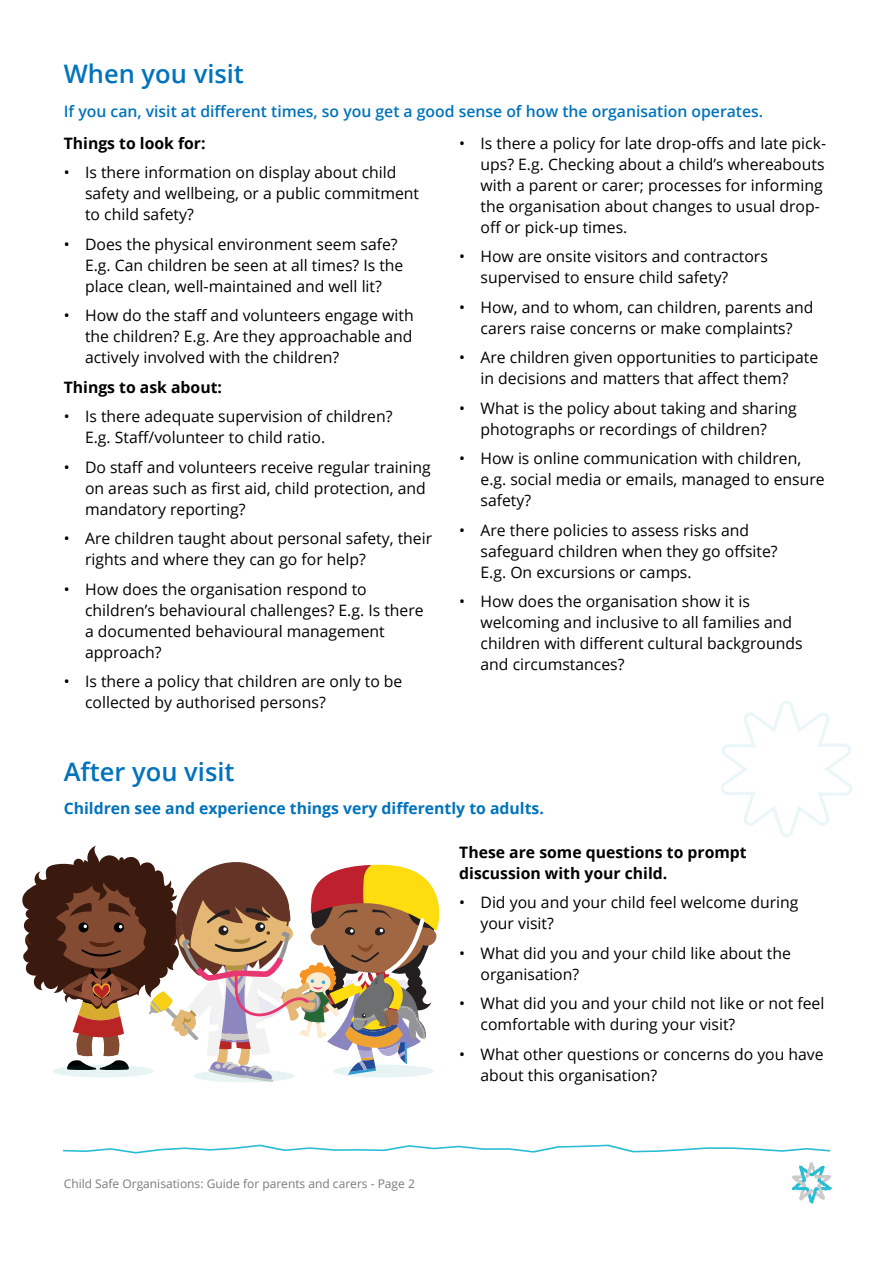
<style>
.page{position:relative;width:893px;height:1263px;background:#fff}
.page>*{position:absolute;margin:0;border:0;box-sizing:border-box;transform-origin:0 0}
.Subtitle{font:600 25.5px "Open Sans";color:#0073bc}
.t1{font:15.75px/21px "Open Sans";color:#000}
.t2{font:700 15.75px/21px "Open Sans";color:#000}
.Normal_-_span_2_colu{font:600 15.75px "Open Sans";color:#0073bc}
.Normal_-_span_2_colu-2{font:700 15.75px "Open Sans";color:#0073bc}
.Footer_details{font:12px "Open Sans";color:#7b7a80}
</style>
<div class="page">
<svg style="left:721px;top:701px;width:131px;height:136px"></svg>
<svg style="left:64px;top:1144px;width:765px;height:10px"></svg>
<svg style="left:792px;top:1162px;width:40px;height:41px"></svg>
<svg style="left:22px;top:846px;width:417px;height:236px"></svg>
<svg style="left:53px;top:1064px;width:101px;height:13px"></svg>
<svg style="left:333px;top:1064px;width:101px;height:13px"></svg>
<svg style="left:193px;top:1069px;width:102px;height:13px"></svg>
<p class="Subtitle" style="left:64px;top:57px;width:182px">When you visit</p>
<p class="Normal_-_span_2_colu" style="left:64px;top:101px;width:701px">If you can, visit at different times, so you get a good sense of how the organisation operates.</p>
<p class="t2" style="left:64px;top:132px;width:143px">Things to look for:</p>
<p class="t1" style="left:85px;top:161px;width:335px;text-indent:-21px">• Is there information on display about child safety and wellbeing, or a public commitment to child safety?</p>
<p class="t1" style="left:85px;top:233px;width:320px;text-indent:-21px">• Does the physical environment seem safe?<br>E.g. Can children be seen at all times? Is the place clean, well-maintained and well lit?</p>
<p class="t1" style="left:85px;top:304px;width:330px;text-align:justify;text-indent:-21px">• How do the staff and volunteers engage with the children? E.g. Are they approachable and actively involved with the children?</p>
<p class="t2" style="left:64px;top:376px;width:160px">Things to ask about:</p>
<p class="t1" style="left:85px;top:405px;width:309px;text-indent:-21px">• Is there adequate supervision of children?<br>E.g. Staff/volunteer to child ratio.</p>
<p class="t1" style="left:85px;top:456px;width:347px;text-indent:-21px">• Do staff and volunteers receive regular training on areas such as first aid, child protection, and mandatory reporting?</p>
<p class="t1" style="left:85px;top:527px;width:349px;text-indent:-21px">• Are children taught about personal safety, their rights and where they can go for help?</p>
<p class="t1" style="left:85px;top:578px;width:340px;text-indent:-21px">• How does the organisation respond to children’s behavioural challenges? E.g. Is there a documented behavioural management approach?</p>
<p class="t1" style="left:85px;top:670px;width:319px;text-indent:-21px">• Is there a policy that children are only to be collected by authorised persons?</p>
<p class="t1" style="left:480px;top:132px;width:347px;text-indent:-21px">• Is there a policy for late drop-offs and late pick&shy;ups? E.g. Checking about a child’s whereabouts with a parent or carer; processes for informing the organisation about changes to usual drop&shy;off or pick-up times.</p>
<p class="t1" style="left:480px;top:245px;width:289px;text-indent:-21px">• How are onsite visitors and contractors supervised to ensure child safety?</p>
<p class="t1" style="left:459px;top:296px;width:356px;text-align:center">• How, and to whom, can children, parents and carers raise concerns or make complaints?</p>
<p class="t1" style="left:459px;top:346px;width:360px;text-align:center">• Are children given opportunities to participate in decisions and matters that affect them?</p>
<p class="t1" style="left:459px;top:397px;width:339px;text-align:center">• What is the policy about taking and sharing photographs or recordings of children?</p>
<p class="t1" style="left:480px;top:447px;width:346px;text-indent:-21px">• How is online communication with children, e.g. social media or emails, managed to ensure safety?</p>
<p class="t1" style="left:480px;top:519px;width:299px;text-indent:-21px">• Are there policies to assess risks and safeguard children when they go offsite?<br>E.g. On excursions or camps.</p>
<p class="t1" style="left:480px;top:590px;width:324px;text-indent:-21px">• How does the organisation show it is welcoming and inclusive to all families and children with different cultural backgrounds and circumstances?</p>
<p class="Subtitle" style="left:64px;top:754px;width:172px">After you visit</p>
<p class="Normal_-_span_2_colu-2" style="left:64px;top:798px;width:481px">Children see and experience things very differently to adults.</p>
<p class="t2" style="left:459px;top:841px;width:289px">These are some questions to prompt discussion with your child.</p>
<p class="t1" style="left:480px;top:891px;width:319px;text-indent:-21px">• Did you and your child feel welcome during your visit?</p>
<p class="t1" style="left:480px;top:942px;width:312px;text-indent:-21px">• What did you and your child like about the organisation?</p>
<p class="t1" style="left:480px;top:992px;width:345px;text-indent:-21px">• What did you and your child not like or not feel comfortable with during your visit?</p>
<p class="t1" style="left:480px;top:1043px;width:345px;text-indent:-21px">• What other questions or concerns do you have about this organisation?</p>
<p class="Footer_details" style="left:64px;top:1175px;width:353px">Child Safe Organisations: Guide for parents and carers - Page 2</p>
</div>
